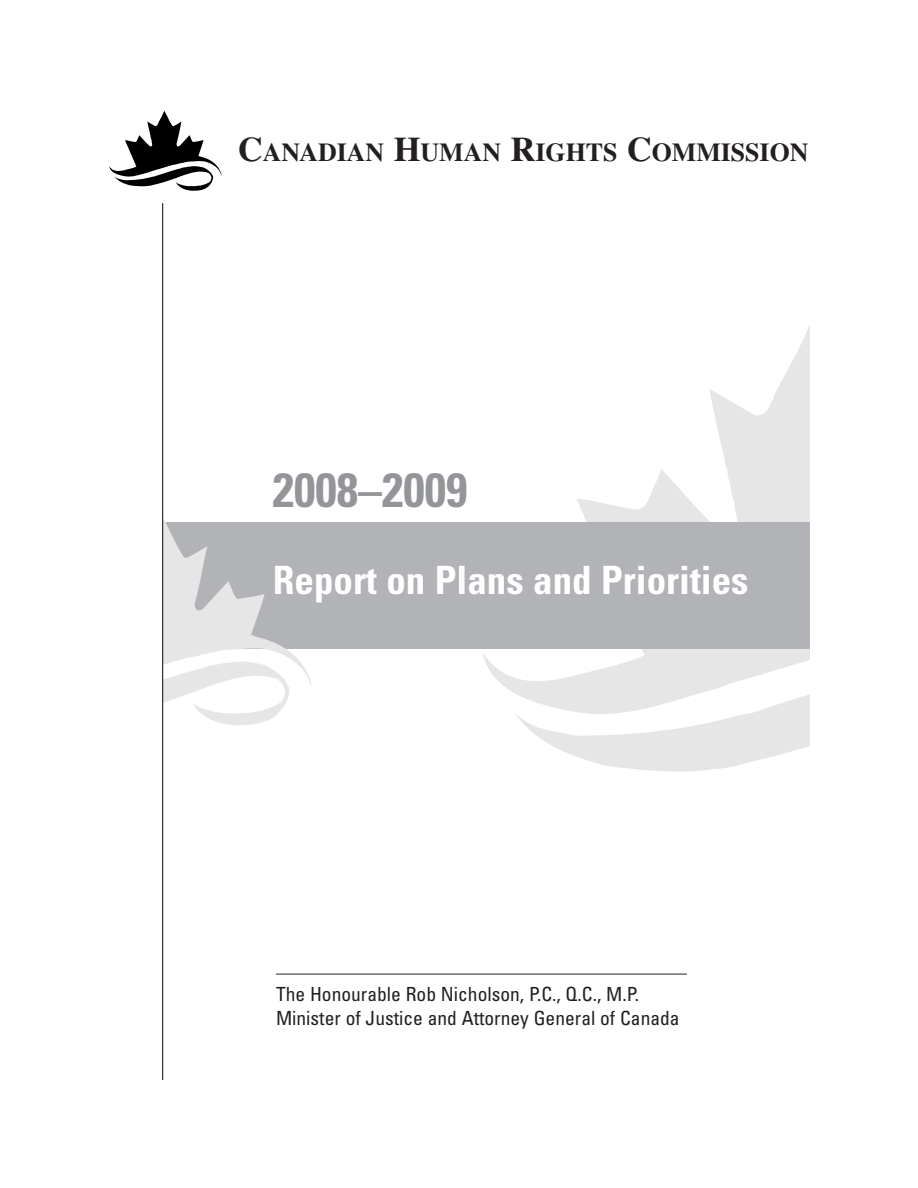
<style>
.page{position:relative;width:918px;height:1188px;background:#fff}
.page>*{position:absolute;margin:0;border:0;box-sizing:border-box;transform-origin:0 0}
.t1{font:700 condensed 48px "Univers";color:#939598}
.t2{font:700 condensed 39px "Univers";color:#fff}
.t3{font:700 25.8px "Times";color:#231f20}
.t4{font:condensed 19.5px/23.4px "Univers";color:#231f20}
.s1{font-size:34.5px}
</style>
<div class="page">
<svg style="left:483px;top:325px;width:327px;height:368px"></svg>
<svg style="left:514px;top:651px;width:296px;height:121px;fill:#e6e6e6"></svg>
<hr style="left:276px;top:974px;width:411px;height:1px;background:#231f20">
<svg style="left:109px;top:111px;width:113px;height:80px"></svg>
<div style="left:163px;top:522px;width:647px;height:127px;background:#b2b3b7"></div>
<svg style="left:163px;top:518px;width:148px;height:209px"></svg>
<hr style="left:162px;top:203px;width:1px;height:877px;background:#231f20">
<h3 class="t3" style="left:238px;top:143px;width:572px"><span class="s1">C</span>ANADIAN <span class="s1">H</span>UMAN <span class="s1">R</span>IGHTS <span class="s1">C</span>OMMISSION</h3>
<h1 class="t1" style="left:273px;top:473px;width:196px">2008–2009</h1>
<h2 class="t2" style="left:273px;top:566px;width:477px">Report on Plans and Priorities</h2>
<p class="t4" style="left:276px;top:985px;width:405px">The Honourable Rob Nicholson, P.C., Q.C., M.P.<br>Minister of Justice and Attorney General of Canada</p>
</div>
